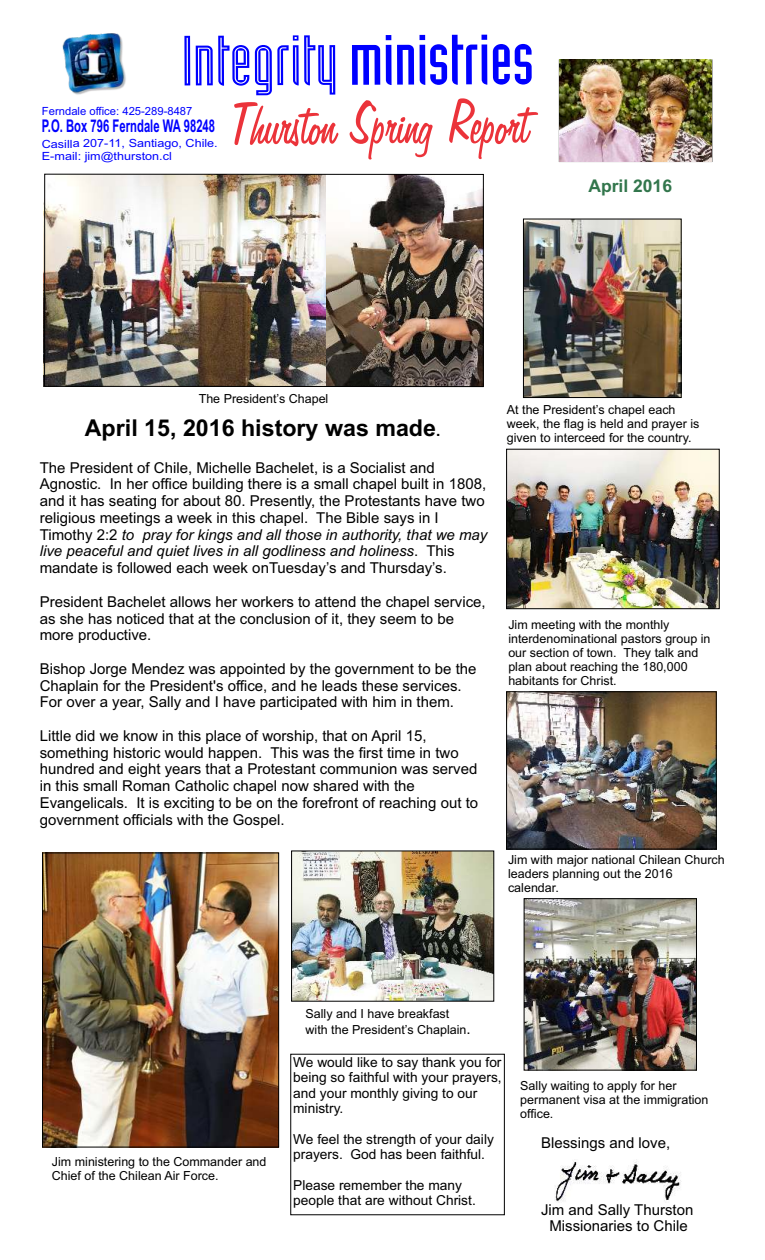
<style>
.page{position:relative;width:765px;height:1260px;background:#fff}
.page>*{position:absolute;margin:0;border:0;box-sizing:border-box;transform-origin:0 0}
.t1{font:68.88px "Assembly S Si";letter-spacing:-.005em;color:#00f;scale:1.11 1}
.t2{font:68.75px "Freehand 575 BT Regular B";color:#eb333a;scale:.8 1}
.t3{font:700 23.25px "Arial";color:#000}
.t4{font:700 17.5px "Arial";letter-spacing:-.005em;color:#00f;scale:.65 1}
.t5{font:700 17.5px "Arial";color:#32764c}
.t6{font:15px/16.8px "Arial";color:#000}
.t7{font:13.75px/15.4px "Arial";color:#000}
.t8{font:12.5px/14px "Arial";color:#000}
.t9{font:11.25px/12.6px "Arial";letter-spacing:-.005em;color:#00f;scale:1.12 1}
.t10{font:11.25px "Arial";letter-spacing:-.005em;color:#00f}
.s1{font-family:"Assembly Outline S Si"}
.s2{font-size:15.5px}
.s3{font-style:italic}
.s4{font-size:15px}
</style>
<div class="page">
<img style="left:44px;top:855px;width:233px;height:290px">
<img style="left:293px;top:853px;width:199px;height:147px">
<img style="left:62px;top:33px;width:64px;height:62px">
<img style="left:555px;top:1161px;width:126px;height:41px">
<div style="left:291px;top:851px;width:203px;height:151px;border:1px solid #000"></div>
<img style="left:508px;top:451px;width:210px;height:156px">
<img style="left:508px;top:693px;width:207px;height:154px">
<img style="left:525px;top:221px;width:155px;height:175px">
<img style="left:46px;top:176px;width:436px;height:209px">
<img style="left:526px;top:900px;width:169px;height:168px">
<div style="left:524px;top:898px;width:173px;height:172px;border:1px solid #000"></div>
<div style="left:42px;top:853px;width:237px;height:294px;border:1px solid #000"></div>
<div style="left:506px;top:691px;width:211px;height:158px;border:1px solid #000"></div>
<div style="left:506px;top:449px;width:214px;height:160px;border:1px solid #000"></div>
<div style="left:523px;top:219px;width:159px;height:179px;border:1px solid #000"></div>
<div style="left:44px;top:174px;width:440px;height:213px;border:1px solid #000"></div>
<img style="left:559px;top:60px;width:153px;height:101px">
<h1 class="t1" style="left:182px;top:34px;width:319px"><span class="s1">Integrity</span> ministries</h1>
<p class="t4" style="left:42px;top:119px;width:268px">P.O. Box 796 Ferndale WA 98248</p>
<p class="t9" style="left:42px;top:138px;width:159px">Casilla 207-11, Santiago, Chile.<br>E-mail: jim@thurston.cl</p>
<h2 class="t2" style="left:230px;top:90px;width:377px">Thurston Spring Report</h2>
<p class="t10" style="left:42px;top:107px;width:152px">Ferndale office: 425-289-8487</p>
<p class="t5" style="left:588px;top:179px;width:85px">April 2016</p>
<p class="t8" style="left:199px;top:392px;width:131px">The President’s Chapel</p>
<h3 class="t3" style="left:85px;top:420px;width:357px">April 15, 2016 history was made<span class="s2">.</span></h3>
<p class="t6" style="left:40px;top:460px;width:449px">The President of Chile, Michelle Bachelet, is a Socialist and Agnostic. In her office building there is a small chapel built in 1808, and it has seating for about 80. Presently, the Protestants have two religious meetings a week in this chapel. The Bible says in I Timothy 2:2 <span class="s3">to pray for kings and all those in authority, that we may live peaceful and quiet lives in all godliness and holiness</span>. This mandate is followed each week onTuesday’s and Thursday’s.</p>
<p class="t6" style="left:40px;top:594px;width:448px">President Bachelet allows her workers to attend the chapel service, as she has noticed that at the conclusion of it, they seem to be more productive.</p>
<p class="t6" style="left:40px;top:662px;width:438px">Bishop Jorge Mendez was appointed by the government to be the<br>Chaplain for the President's office, and he leads these services.<br>For over a year, Sally and I have participated with him in them.</p>
<p class="t6" style="left:40px;top:729px;width:440px">Little did we know in this place of worship, that on April 15, something historic would happen. This was the first time in two hundred and eight years that a Protestant communion was served in this small Roman Catholic chapel now shared with the Evangelicals. It is exciting to be on the forefront of reaching out to government officials with the Gospel.</p>
<p class="t8" style="left:507px;top:404px;width:194px">At the President’s chapel each week, the flag is held and prayer is given to interceed for the country.</p>
<p class="t8" style="left:508px;top:619px;width:204px">Jim meeting with the monthly interdenominational pastors group in our section of town. They talk and plan about reaching the 180,000 habitants for Christ.</p>
<p class="t8" style="left:508px;top:854px;width:218px">Jim with major national Chilean Church leaders planning out the 2016 calendar.</p>
<p class="t8" style="left:52px;top:1156px;width:216px">Jim ministering to the Commander and<br>Chief of the Chilean Air Force.</p>
<p class="t8" style="left:306px;top:1007px;width:167px;line-height:16.2px">Sally and I have breakfast with the President’s Chaplain<span class="s4">.</span></p>
<p class="t7" style="left:293px;top:1056px;width:210px">We would like to say thank you for being so faithful with your prayers, and your monthly giving to our ministry.</p>
<p class="t7" style="left:293px;top:1133px;width:202px">We feel the strength of your daily prayers. God has been faithful.</p>
<p class="t7" style="left:293px;top:1179px;width:184px">Please remember the many people that are without Christ.</p>
<p class="t8" style="left:520px;top:1080px;width:190px">Sally waiting to apply for her permanent visa at the immigration office.</p>
<p class="t6" style="left:541px;top:1135px;width:131px">Blessings and love,</p>
<p class="t6" style="left:541px;top:1202px;width:154px;text-align:center">Jim and Sally Thurston<br>Missionaries to Chile</p>
</div>
